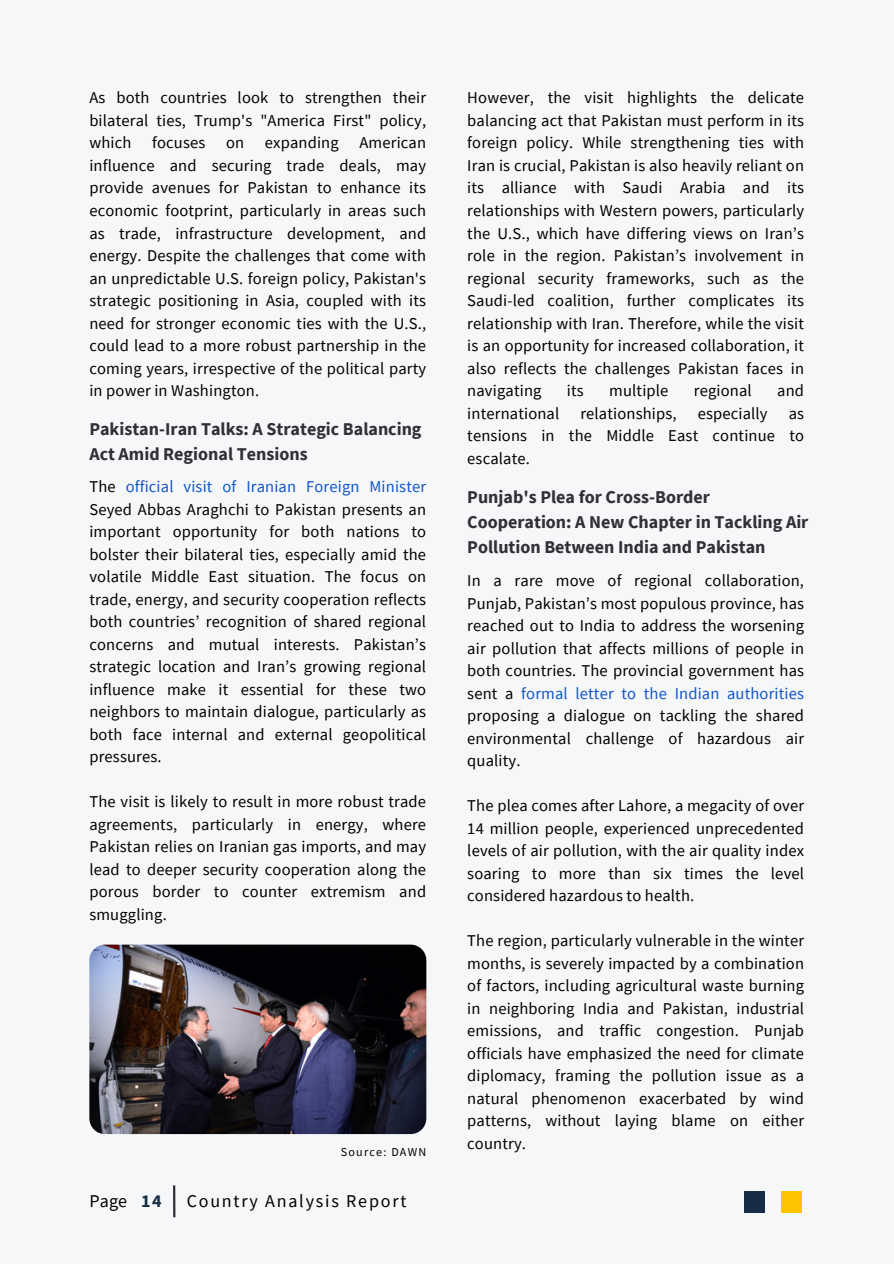
<style>
.page{position:relative;width:894px;height:1264px;background:#fff}
.page>*{position:absolute;margin:0;border:0;box-sizing:border-box;transform-origin:0 0}
.t1{font:700 18px/24.8px "Source Sans Pro";color:#303035}
.t2{font:18px "Source Sans Pro";letter-spacing:.1em;color:#000}
.t3{font:700 18px "Source Sans Pro";color:#172d45}
.t4{font:16.5px/22.5px "Source Sans Pro";letter-spacing:.01em;color:#000;text-align:justify}
.t5{font:12.15px "Source Sans Pro";letter-spacing:.1em;color:#000}
.s1{color:#15c}
</style>
<div class="page">
<div style="left:0;top:0;width:893px;height:1263px;background:#f6f7f9"></div>
<hr style="left:173px;top:1185px;width:2px;height:32px;background:#303035">
<div style="left:743px;top:1190px;width:21px;height:22px;background:#172d45"></div>
<div style="left:781px;top:1190px;width:20px;height:22px;background:#ffc300"></div>
<img style="left:89px;top:944px;width:337px;height:190px">
<h2 class="t4" style="left:89px;top:86px;width:338px">As both countries look to strengthen their bilateral ties, Trump's "America First" policy, which</h2>
<h2 class="t4" style="left:152px;top:131px;width:55px">focuses</h2>
<h2 class="t4" style="left:226px;top:131px;width:20px">on</h2>
<h2 class="t4" style="left:265px;top:131px;width:75px">expanding</h2>
<h2 class="t4" style="left:89px;top:131px;width:338px;text-indent:270px">American influence and securing trade deals, may provide avenues for Pakistan to enhance its economic footprint, particularly in areas such as trade, infrastructure development, and energy. Despite the challenges that come with an unpredictable U.S. foreign policy, Pakistan's strategic positioning in Asia, coupled with its need for stronger economic ties with the U.S., could lead to a more robust partnership in the coming years, irrespective of the political party in power in Washington.</h2>
<h2 class="t1" style="left:89px;top:416px;width:333px">Pakistan-Iran Talks: A Strategic Balancing<br>Act Amid Regional Tensions</h2>
<h1 class="t4" style="left:89px;top:475px;width:338px">The <span class="s1">official visit of Iranian Foreign Minister </span>Seyed Abbas Araghchi to Pakistan presents an important opportunity for both nations to bolster their bilateral ties, especially amid the volatile Middle East situation. The focus on trade, energy, and security cooperation reflects both countries’ recognition of shared regional concerns and mutual interests. Pakistan’s strategic location and Iran’s growing regional influence make it essential for these two neighbors to maintain dialogue, particularly as both face internal and external geopolitical pressures.</h1>
<h2 class="t4" style="left:89px;top:790px;width:338px">The visit is likely to result in more robust trade agreements, particularly in energy, where Pakistan relies on Iranian gas imports, and may lead to deeper security cooperation along the porous border to counter extremism and smuggling.</h2>
<h2 class="t5" style="left:341px;top:1144px;width:87px">Source: DAWN</h2>
<h2 class="t2" style="left:89px;top:1189px;width:39px">Page</h2>
<h1 class="t3" style="left:141px;top:1189px;width:22px">14</h1>
<h2 class="t2" style="left:187px;top:1189px;width:221px">Country Analysis Report</h2>
<p class="t4" style="left:467px;top:86px;width:338px">However, the visit highlights the delicate balancing act that Pakistan must perform in its foreign policy. While strengthening ties with Iran is crucial, Pakistan is also heavily reliant on its alliance with Saudi Arabia and its relationships with Western powers, particularly the U.S., which have differing views on Iran’s role in the region. Pakistan’s involvement in regional security frameworks, such as the Saudi-led coalition, further complicates its relationship with Iran. Therefore, while the visit is an opportunity for increased collaboration, it also reflects the challenges Pakistan faces in navigating</p>
<p class="t4" style="left:566px;top:379px;width:18px">its</p>
<p class="t4" style="left:609px;top:379px;width:61px">multiple</p>
<p class="t4" style="left:693px;top:379px;width:59px">regional</p>
<p class="t4" style="left:777px;top:379px;width:28px">and</p>
<p class="t4" style="left:467px;top:401px;width:93px">international</p>
<p class="t4" style="left:580px;top:401px;width:98px">relationships,</p>
<p class="t4" style="left:697px;top:401px;width:71px">especially</p>
<p class="t4" style="left:467px;top:401px;width:338px;text-indent:321px">as tensions in the Middle East continue to escalate.</p>
<h2 class="t1" style="left:467px;top:484px;width:342px">Punjab's Plea for Cross-Border<br>Cooperation: A New Chapter in Tackling Air<br>Pollution Between India and Pakistan</h2>
<p class="t4" style="left:467px;top:569px;width:338px">In a rare move of regional collaboration, Punjab, Pakistan’s most populous province, has reached out to India to address the worsening air pollution that affects millions of people in both countries. The provincial government has sent a <span class="s1">formal letter to the Indian authorities </span>proposing a dialogue on tackling the shared environmental challenge of hazardous air quality.</p>
<h2 class="t4" style="left:467px;top:794px;width:338px">The plea comes after Lahore, a megacity of over 14 million people, experienced unprecedented levels of air pollution, with the air quality index soaring to more than six times the level considered hazardous to health.</h2>
<p class="t4" style="left:467px;top:929px;width:338px">The region, particularly vulnerable in the winter months, is severely impacted by a combination of factors, including agricultural waste burning in neighboring India and Pakistan, industrial emissions, and traffic congestion. Punjab officials have emphasized the need for climate diplomacy, framing the pollution issue as a natural phenomenon exacerbated by wind patterns, without laying blame on either country.</p>
</div>
